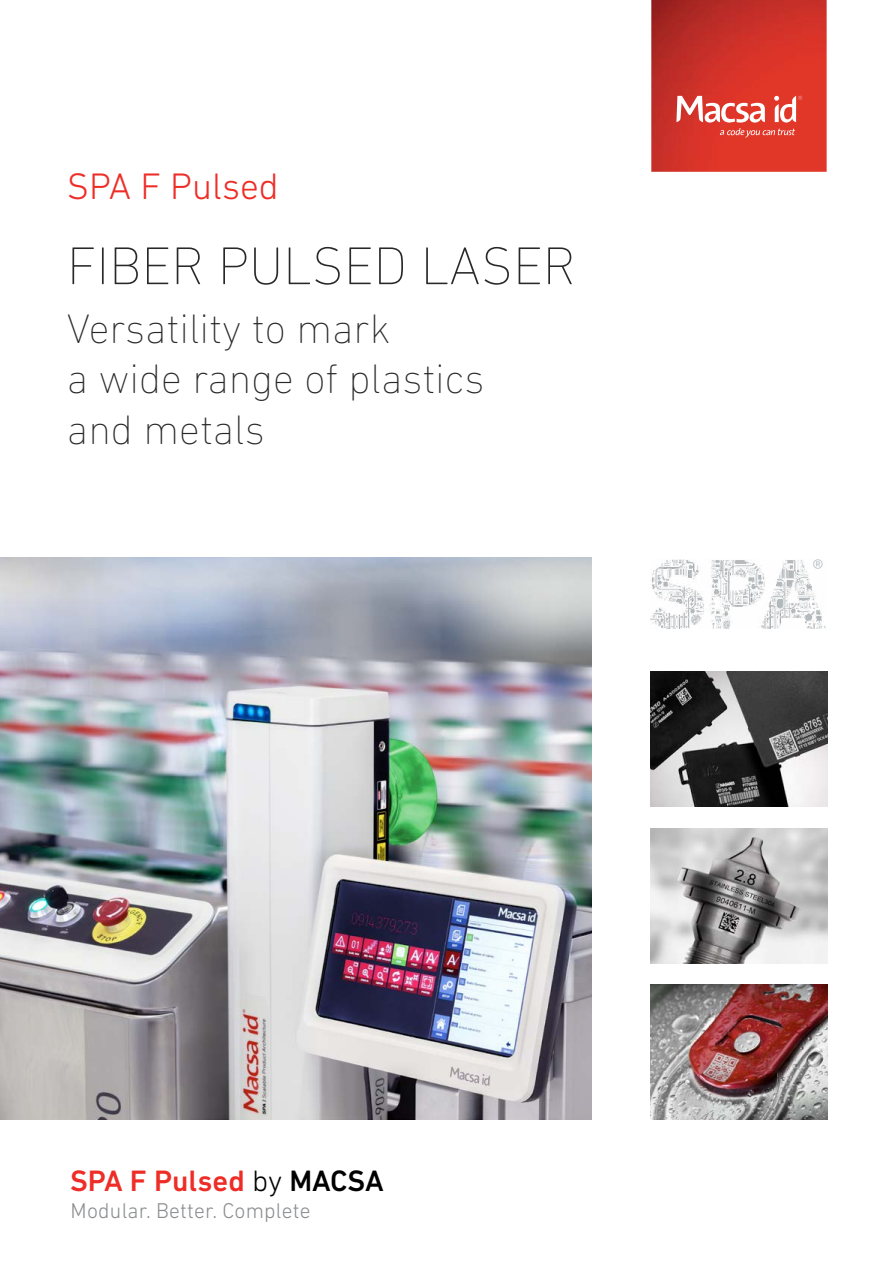
<style>
.page{position:relative;width:893px;height:1263px;background:#fff}
.page>*{position:absolute;margin:0;border:0;box-sizing:border-box;transform-origin:0 0}
.t1{font:200 54px "DIN Next LT Pro";color:#292829}
.t2{font:200 42px/50.4px "DIN Next LT Pro";color:#292829}
.t3{font:300 37.5px "DIN Next LT Pro";color:#ee2d27}
.t4{font:500 30px "DIN Next LT Pro";color:#ee2d27}
.t5{font:300 24.3px "DIN Next LT Pro";color:#b2babf}
.t6{font:300 21.75px "DIN Next LT Pro";letter-spacing:.01em;color:#8a8c8e}
.s1{font-weight:300;color:#000}
.s2{color:#000}
</style>
<div class="page">
<img style="left:651px;top:0;width:176px;height:172px">
<img style="left:0;top:558px;width:591px;height:561px">
<img style="left:651px;top:672px;width:176px;height:135px">
<img style="left:651px;top:829px;width:176px;height:134px">
<img style="left:651px;top:984px;width:176px;height:135px">
<img style="left:651px;top:559px;width:175px;height:69px">
<p class="t3" style="left:67px;top:164px;width:213px">SPA F Pulsed</p>
<p class="t1" style="left:67px;top:235px;width:510px">FIBER PULSED LASER</p>
<p class="t2" style="left:67px;top:303px;width:419px">Versatility to mark<br>a wide range of plastics and metals</p>
<p class="t4" style="left:70px;top:1163px;width:315px">SPA F Pulsed <span class="s1">by</span> <span class="s2">MACSA</span></p>
<p class="t6" style="left:71px;top:1198px;width:241px">Modular. Better. Complete</p>
<p class="t5" style="left:813px;top:554px;width:13px">®</p>
</div>
